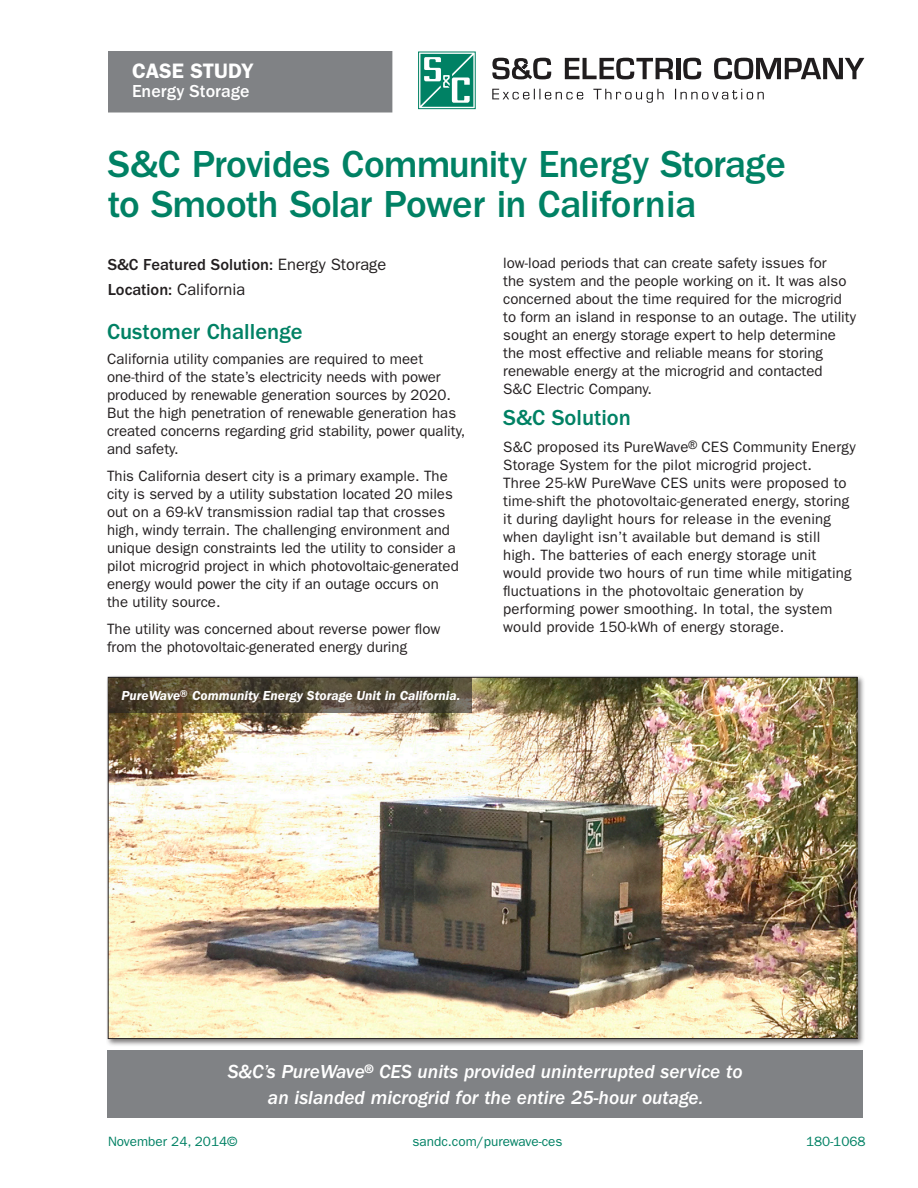
<style>
.page{position:relative;width:918px;height:1188px;background:#fff}
.page>*{position:absolute;margin:0;border:0;box-sizing:border-box;transform-origin:0 0}
.Case_Study_Title{font:500 39px/40.5px "ITC Franklin Gothic Std";letter-spacing:-.025em;color:#008164}
.Section_Title{font:500 22.5px "ITC Franklin Gothic Std";color:#008164}
.body{font:500 22.5px "ITC Franklin Gothic Std";color:#008164}
.t1{font:600 21px "ITC Franklin Gothic Std";color:#fff}
.Paragraph_Style_1{font:19.5px/25.5px "ITC Franklin Gothic Std Med It";color:#fff;text-align:center}
.t2{font:500 18px "ITC Franklin Gothic Std";color:#fff}
.Solution___Location{font:500 16.5px "ITC Franklin Gothic Std";color:#231f20}
.Solution___Location-2{font:16.5px "ITC Franklin Gothic Std";color:#231f20}
.body-2{font:15px/18px "ITC Franklin Gothic Std";color:#231f20}
.White-PhotoCaption-9{font:italic 600 13.5px "ITC Franklin Gothic Std";color:#fff}
.t3{font:13.5px "ITC Franklin Gothic Std";color:#008164}
.s1{font-weight:400}
.s2{font-weight:500}
</style>
<div class="page">
<div style="left:109px;top:52px;width:283px;height:60px;background:#808285"></div>
<div style="left:108px;top:51px;width:284px;height:61px;border:2px solid #808285"></div>
<svg style="left:492px;top:58px;width:59px;height:21px"></svg>
<svg style="left:565px;top:58px;width:108px;height:21px"></svg>
<hr style="left:676px;top:58px;width:4px;height:21px;background:#201d1e">
<svg style="left:683px;top:58px;width:18px;height:21px"></svg>
<svg style="left:714px;top:58px;width:150px;height:21px"></svg>
<svg style="left:492px;top:89px;width:272px;height:14px"></svg>
<div style="left:418px;top:52px;width:58px;height:57px;border:1px solid #008164"></div>
<svg style="left:420px;top:54px;width:53px;height:53px"></svg>
<div style="left:107px;top:1051px;width:756px;height:67px;background:#808285"></div>
<div style="left:106px;top:675px;width:759px;height:372px;background:#231f20;opacity:.6"></div>
<img style="left:110px;top:679px;width:745px;height:358px">
<svg style="left:110px;top:677px;width:362px;height:36px;background:#514835"></svg>
<h3 class="t1" style="left:132px;top:58px;width:123px">CASE STUDY</h3>
<p class="t2" style="left:132px;top:81px;width:119px">Energy Storage</p>
<p class="Case_Study_Title" style="left:108px;top:144px;width:680px">S&amp;C Provides Community Energy Storage to Smooth Solar Power in California</p>
<p class="Solution___Location" style="left:108px;top:255px;width:280px">S&amp;C Featured Solution: <span class="s1">Energy Storage</span></p>
<p class="Solution___Location-2" style="left:108px;top:280px;width:139px"><span class="s2">Location:</span> California</p>
<p class="Section_Title" style="left:107px;top:319px;width:197px">Customer Challenge</p>
<p class="body-2" style="left:107px;top:350px;width:360px">California utility companies are required to meet one-third of the state’s electricity needs with power produced by renewable generation sources by 2020.<br>But the high penetration of renewable generation has created concerns regarding grid stability, power quality, and safety.</p>
<p class="body-2" style="left:107px;top:467px;width:353px">This California desert city is a primary example. The city is served by a utility substation located 20 miles out on a 69-kV transmission radial tap that crosses high, windy terrain. The challenging environment and unique design constraints led the utility to consider a pilot microgrid project in which photovoltaic-generated energy would power the city if an outage occurs on the utility source.</p>
<p class="body-2" style="left:107px;top:620px;width:335px">The utility was concerned about reverse power flow from the photovoltaic-generated energy during</p>
<p class="White-PhotoCaption-9" style="left:122px;top:688px;width:340px">PureWave<sup>®</sup> Community Energy Storage Unit in California.</p>
<p class="body-2" style="left:503px;top:254px;width:354px">low-load periods that can create safety issues for<br>the system and the people working on it. It was also concerned about the time required for the microgrid to form an island in response to an outage. The utility sought an energy storage expert to help determine the most effective and reliable means for storing renewable energy at the microgrid and contacted<br>S&amp;C Electric Company.</p>
<p class="body" style="left:503px;top:405px;width:129px">S&amp;C Solution</p>
<p class="body-2" style="left:503px;top:438px;width:354px">S&amp;C proposed its PureWave<sup>®</sup> CES Community Energy Storage System for the pilot microgrid project.<br>Three 25-kW PureWave CES units were proposed to time-shift the photovoltaic-generated energy, storing it during daylight hours for release in the evening when daylight isn’t available but demand is still high. The batteries of each energy storage unit would provide two hours of run time while mitigating fluctuations in the photovoltaic generation by performing power smoothing. In total, the system would provide 150-kWh of energy storage.</p>
<p class="Paragraph_Style_1" style="left:228px;top:1059px;width:516px">S&amp;C’s PureWave<sup>®</sup> CES units provided uninterrupted service to an islanded microgrid for the entire 25-hour outage.</p>
<p class="t3" style="left:108px;top:1134px;width:131px">November 24, 2014©</p>
<p class="t3" style="left:413px;top:1134px;width:151px">sandc.com/purewave-ces</p>
<p class="t3" style="left:806px;top:1134px;width:61px">180-1068</p>
</div>
